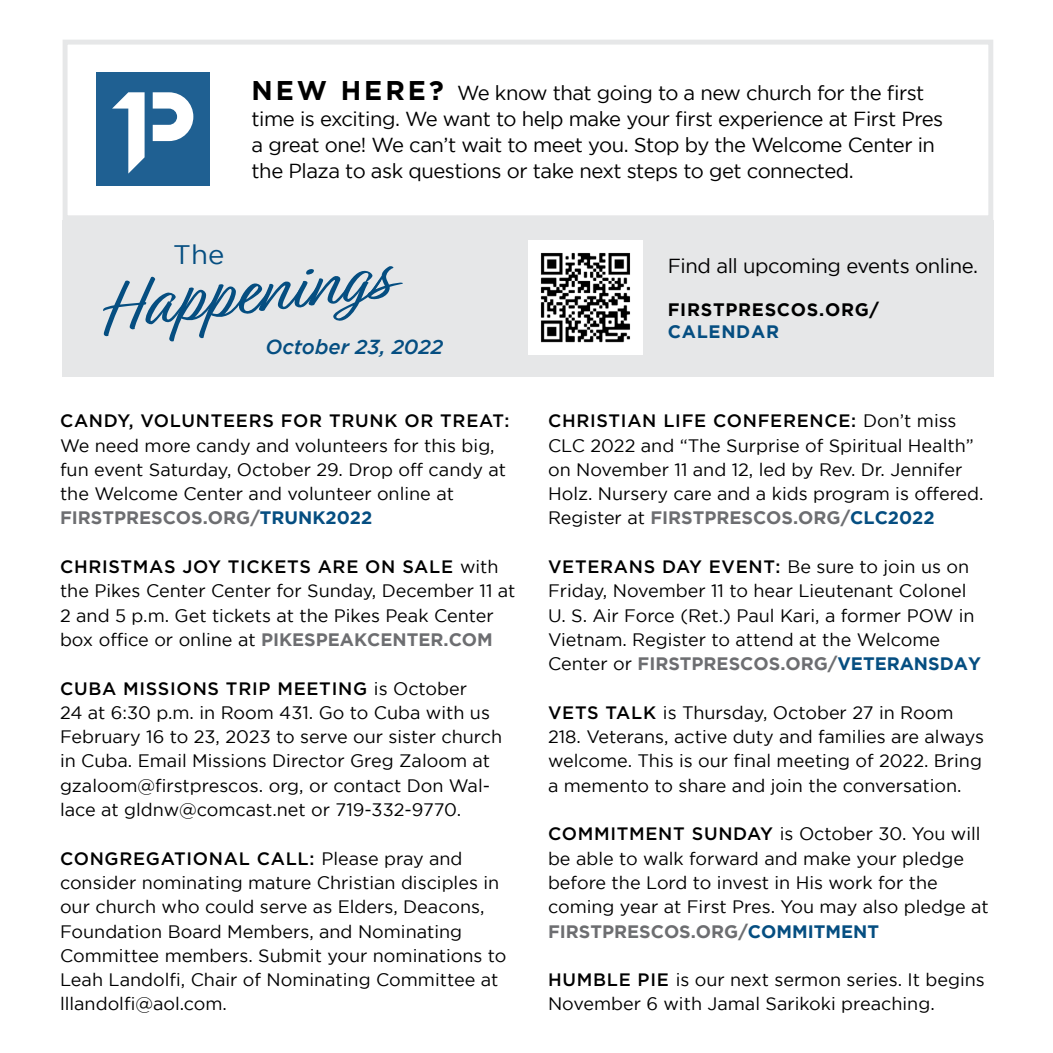
<style>
.page{position:relative;width:1053px;height:1053px;background:#fff}
.page>*{position:absolute;margin:0;border:0;box-sizing:border-box;transform-origin:0 0}
.t1{font:26.78px "Gotham";color:#054e81}
.t2{font:20.25px/25.9px "Gotham";letter-spacing:-.025em;color:#000}
.t3{font:italic 500 20.25px "Gotham";color:#054e81}
.t4{font:18px/24.3px "Gotham";color:#000}
.t5{font:500 18px "Gotham";letter-spacing:.04em;color:#000}
.t6{font:700 18px "Gotham";letter-spacing:.04em;color:#000}
.t7{font:700 18px "Gotham";letter-spacing:.04em;color:#054e81}
.s1{font-weight:700;font-size:27px}
.s2{font-weight:700;color:#6d6e71}
.s3{font-weight:700;color:#054e81}
.s4{font-weight:500}
</style>
<div class="page">
<div style="left:62px;top:220px;width:931px;height:157px;background:#e6e7e8"></div>
<img style="left:528px;top:240px;width:115px;height:115px">
<svg style="left:103px;top:266px;width:300px;height:76px"></svg>
<div style="left:63px;top:40px;width:930px;height:180px;background:#fff;border:5px solid #e6e7e8"></div>
<div style="left:96px;top:72px;width:114px;height:114px;background:#1f6092"></div>
<svg style="left:153px;top:92px;width:40px;height:49px"></svg>
<svg style="left:112px;top:92px;width:33px;height:82px"></svg>
<h1 class="t1" style="left:173px;top:239px;width:53px">The</h1>
<p class="t2" style="left:252px;top:80px;width:693px"><span class="s1">NEW HERE?</span> We know that going to a new church for the first time is exciting. We want to help make your first experience at First Pres a great one! We can’t wait to meet you. Stop by the Welcome Center in the Plaza to ask questions or take next steps to get connected.</p>
<p class="t3" style="left:266px;top:335px;width:179px">October 23, 2022</p>
<p class="t2" style="left:668px;top:253px;width:312px">Find all upcoming events online.</p>
<p class="t6" style="left:668px;top:299px;width:213px">FIRSTPRESCOS.ORG/</p>
<p class="t7" style="left:668px;top:321px;width:113px">CALENDAR</p>
<p class="t5" style="left:60px;top:409px;width:451px">CANDY, VOLUNTEERS FOR TRUNK OR TREAT:</p>
<p class="t4" style="left:60px;top:433px;width:448px">We need more candy and volunteers for this big, fun event Saturday, October 29. Drop off candy at the Welcome Center and volunteer online at <span class="s2">FIRSTPRESCOS.ORG/</span><span class="s3">TRUNK2022</span></p>
<p class="t4" style="left:60px;top:554px;width:457px"><span class="s4">CHRISTMAS JOY TICKETS ARE ON SALE</span> with the Pikes Center Center for Sunday, December 11 at 2 and 5 p.m. Get tickets at the Pikes Peak Center box office or online at <span class="s2">PIKESPEAKCENTER.COM</span></p>
<p class="t4" style="left:60px;top:676px;width:444px"><span class="s4">CUBA MISSIONS TRIP MEETING</span> is October<br>24 at 6:30 p.m. in Room 431. Go to Cuba with us February 16 to 23, 2023 to serve our sister church in Cuba. Email Missions Director Greg Zaloom at gzaloom@firstprescos. org, or contact Don Wal&shy;lace at gldnw@comcast.net or 719-332-9770.</p>
<p class="t4" style="left:60px;top:846px;width:448px"><span class="s4">CONGREGATIONAL CALL:</span> Please pray and consider nominating mature Christian disciples in our church who could serve as Elders, Deacons, Foundation Board Members, and Nominating Committee members. Submit your nominations to Leah Landolfi, Chair of Nominating Committee at lllandolfi@aol.com.</p>
<p class="t4" style="left:548px;top:408px;width:437px"><span class="s4">CHRISTIAN LIFE CONFERENCE:</span> Don’t miss CLC 2022 and “The Surprise of Spiritual Health” on November 11 and 12, led by Rev. Dr. Jennifer Holz. Nursery care and a kids program is offered.<br>Register at <span class="s2">FIRSTPRESCOS.ORG/</span><span class="s3">CLC2022</span></p>
<p class="t4" style="left:548px;top:554px;width:434px"><span class="s4">VETERANS DAY EVENT:</span> Be sure to join us on Friday, November 11 to hear Lieutenant Colonel U. S. Air Force (Ret.) Paul Kari, a former POW in Vietnam. Register to attend at the Welcome Center or <span class="s2">FIRSTPRESCOS.ORG/</span><span class="s3">VETERANSDAY</span></p>
<p class="t4" style="left:548px;top:700px;width:438px"><span class="s4">VETS TALK</span> is Thursday, October 27 in Room 218. Veterans, active duty and families are always welcome. This is our final meeting of 2022. Bring a memento to share and join the conversation.</p>
<p class="t4" style="left:548px;top:822px;width:442px"><span class="s4">COMMITMENT SUNDAY</span> is October 30. You will be able to walk forward and make your pledge before the Lord to invest in His work for the coming year at First Pres. You may also pledge at <span class="s2">FIRSTPRESCOS.ORG/</span><span class="s3">COMMITMENT</span></p>
<p class="t4" style="left:548px;top:967px;width:438px"><span class="s4">HUMBLE PIE</span> is our next sermon series. It begins<br>November 6 with Jamal Sarikoki preaching.</p>
</div>
